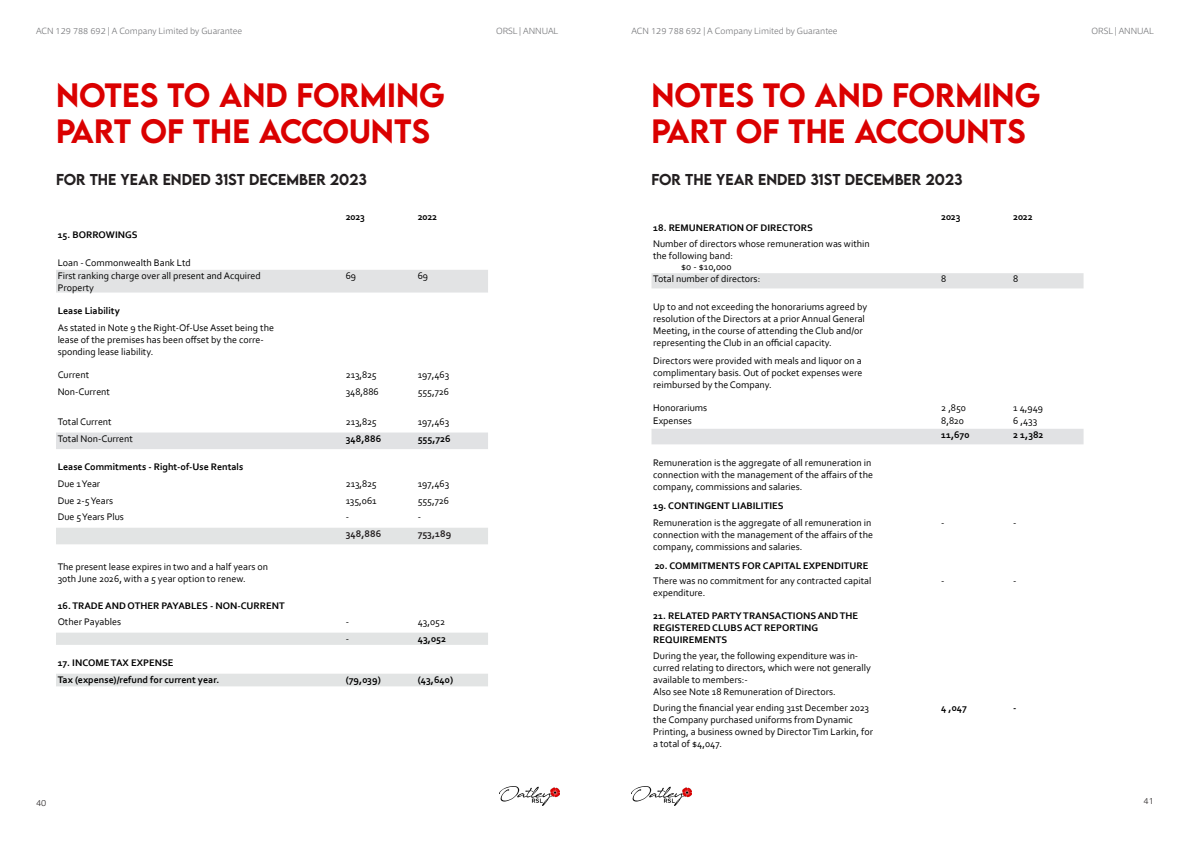
<style>
.page{position:relative;width:1191px;height:842px;background:#fff}
.page>*{position:absolute;margin:0;border:0;box-sizing:border-box;transform-origin:0 0}
.t1{font:500 30px "LEMONMILK";color:#da0000}
.t2{font:500 14px "LEMONMILK";color:#231f20}
.t3{font:10px/12px "Corbel";color:#000}
.t4{font:700 10px/12px "Corbel";color:#000}
.t5{font:700 10px "Corbel";color:#231f20}
.t6{font:200 9px "Qubo";color:#717275}
.t7{font:200 9px "Qubo";color:#231f20}
</style>
<div class="page">
<img style="left:500px;top:787px;width:59px;height:19px">
<img style="left:631px;top:787px;width:60px;height:19px">
<div style="left:56px;top:270px;width:432px;height:23px;background:#e2e3e4"></div>
<div style="left:56px;top:432px;width:432px;height:17px;background:#e1e2e4"></div>
<svg style="left:56px;top:528px;width:432px;height:158px"></svg>
<div style="left:651px;top:273px;width:432px;height:15px;background:#e2e3e4"></div>
<div style="left:651px;top:429px;width:432px;height:15px;background:#e1e2e4"></div>
<p class="t6" style="left:36px;top:25px;width:207px">ACN 129 788 692 | A Company Limited by Guarantee</p>
<p class="t6" style="left:496px;top:25px;width:64px">ORSL | ANNUAL</p>
<p class="t1" style="left:56px;top:76px;width:68px">NOTES</p>
<p class="t1" style="left:167px;top:76px;width:253px">TO AND FORMING</p>
<p class="t1" style="left:56px;top:112px;width:20px">PART</p>
<p class="t1" style="left:140px;top:112px;width:141px">OF THE ACC</p>
<p class="t1" style="left:322px;top:112px;width:69px">OUNTS</p>
<p class="t2" style="left:56px;top:170px;width:85px">FOR THE YEAR</p>
<p class="t2" style="left:163px;top:170px;width:108px">EN DED 31ST DECEM</p>
<p class="t2" style="left:299px;top:170px;width:69px">BER 2023</p>
<p class="t4" style="left:346px;top:210px;width:21px">2023</p>
<p class="t4" style="left:418px;top:210px;width:21px">2022</p>
<p class="t4" style="left:58px;top:228px;width:81px">15. BORROWINGS</p>
<p class="t3" style="left:58px;top:257px;width:135px">Loan - Commonwealth Bank Ltd</p>
<p class="t3" style="left:58px;top:269px;width:205px">First ranking charge over all present and Acquired<br>Property</p>
<p class="t3" style="left:346px;top:269px;width:12px">69</p>
<p class="t3" style="left:418px;top:269px;width:12px">69</p>
<p class="t4" style="left:58px;top:304px;width:64px">Lease Liability</p>
<p class="t3" style="left:58px;top:321px;width:218px">As stated in Note 9 the Right-Of-Use Asset being the lease of the premises has been offset by the corre&shy;sponding lease liability.</p>
<p class="t3" style="left:58px;top:368px;width:33px">Current</p>
<p class="t3" style="left:346px;top:368px;width:33px">213,825</p>
<p class="t3" style="left:418px;top:368px;width:33px">197,463</p>
<p class="t3" style="left:58px;top:385px;width:54px">Non-Current</p>
<p class="t3" style="left:346px;top:385px;width:35px">348,886</p>
<p class="t3" style="left:418px;top:385px;width:33px">555,726</p>
<p class="t3" style="left:58px;top:415px;width:56px">Total Current</p>
<p class="t3" style="left:346px;top:415px;width:33px">213,825</p>
<p class="t3" style="left:418px;top:415px;width:33px">197,463</p>
<p class="t3" style="left:58px;top:432px;width:77px">Total Non-Current</p>
<p class="t4" style="left:346px;top:432px;width:37px">348,886</p>
<p class="t4" style="left:418px;top:432px;width:35px">555,726</p>
<p class="t4" style="left:58px;top:461px;width:187px">Lease Commitments - Right-of-Use Rentals</p>
<p class="t3" style="left:58px;top:477px;width:44px">Due 1 Year</p>
<p class="t3" style="left:346px;top:477px;width:33px">213,825</p>
<p class="t3" style="left:418px;top:477px;width:33px">197,463</p>
<p class="t3" style="left:58px;top:494px;width:57px">Due 2-5 Years</p>
<p class="t3" style="left:346px;top:494px;width:33px">135,061</p>
<p class="t3" style="left:418px;top:494px;width:33px">555,726</p>
<p class="t3" style="left:58px;top:511px;width:68px">Due 5 Years Plus</p>
<p class="t3" style="left:346px;top:511px;width:5px">-</p>
<p class="t3" style="left:418px;top:511px;width:5px">-</p>
<p class="t5" style="left:346px;top:527px;width:37px">348,886</p>
<p class="t5" style="left:418px;top:527px;width:35px">753,189</p>
<p class="t3" style="left:58px;top:560px;width:212px">The present lease expires in two and a half years on<br>30th June 2026, with a 5 year option to renew.</p>
<p class="t4" style="left:58px;top:600px;width:228px">16. TRADE AND OTHER PAYABLES - NON-CURRENT</p>
<p class="t3" style="left:58px;top:615px;width:65px">Other Payables</p>
<p class="t3" style="left:346px;top:615px;width:5px">-</p>
<p class="t3" style="left:418px;top:615px;width:29px">43,052</p>
<p class="t3" style="left:346px;top:632px;width:5px">-</p>
<p class="t4" style="left:418px;top:632px;width:30px">43,052</p>
<p class="t4" style="left:58px;top:657px;width:117px">17. INCOME TAX EXPENSE</p>
<p class="t4" style="left:58px;top:673px;width:163px">Tax (expense)/refund for current year.</p>
<p class="t4" style="left:346px;top:673px;width:37px">(79,039)</p>
<p class="t4" style="left:418px;top:673px;width:37px">(43,640)</p>
<p class="t6" style="left:631px;top:25px;width:207px">ACN 129 788 692 | A Company Limited by Guarantee</p>
<p class="t6" style="left:1091px;top:25px;width:64px">ORSL | ANNUAL</p>
<p class="t1" style="left:651px;top:76px;width:68px">NOTES</p>
<p class="t1" style="left:762px;top:76px;width:253px">TO AND FORMING</p>
<p class="t1" style="left:651px;top:112px;width:20px">PART</p>
<p class="t1" style="left:736px;top:112px;width:141px">OF THE ACC</p>
<p class="t1" style="left:918px;top:112px;width:69px">OUNTS</p>
<p class="t2" style="left:651px;top:170px;width:85px">FOR THE YEAR</p>
<p class="t2" style="left:758px;top:170px;width:108px">EN DED 31ST DECEM</p>
<p class="t2" style="left:894px;top:170px;width:69px">BER 2023</p>
<p class="t4" style="left:941px;top:210px;width:21px">2023</p>
<p class="t4" style="left:1013px;top:210px;width:21px">2022</p>
<p class="t4" style="left:653px;top:221px;width:161px">18. REMUNERATION OF DIRECTORS</p>
<p class="t3" style="left:653px;top:237px;width:218px">Number of directors whose remuneration was within the following band:</p>
<p class="t3" style="left:681px;top:260px;width:52px">$0 - $10,000</p>
<p class="t3" style="left:653px;top:273px;width:109px">Total number of directors:</p>
<p class="t3" style="left:941px;top:273px;width:7px">8</p>
<p class="t3" style="left:1013px;top:273px;width:7px">8</p>
<p class="t3" style="left:653px;top:300px;width:216px">Up to and not exceeding the honorariums agreed by resolution of the Directors at a prior Annual General Meeting, in the course of attending the Club and/or representing the Club in an official capacity.</p>
<p class="t3" style="left:653px;top:355px;width:211px;text-align:justify">Directors were provided with meals and liquor on a complimentary basis. Out of pocket expenses were reimbursed by the Company.</p>
<p class="t3" style="left:653px;top:402px;width:56px">Honorariums</p>
<p class="t3" style="left:941px;top:402px;width:26px">2 ,850</p>
<p class="t3" style="left:1013px;top:402px;width:31px">1 4,949</p>
<p class="t3" style="left:653px;top:414px;width:40px">Expenses</p>
<p class="t3" style="left:941px;top:414px;width:24px">8,820</p>
<p class="t3" style="left:1013px;top:414px;width:26px">6 ,433</p>
<p class="t4" style="left:941px;top:428px;width:30px">11,670</p>
<p class="t4" style="left:1013px;top:428px;width:32px">2 1,382</p>
<p class="t3" style="left:653px;top:456px;width:221px">Remuneration is the aggregate of all remuneration in connection with the management of the affairs of the company, commissions and salaries.</p>
<p class="t4" style="left:653px;top:500px;width:132px">19. CONTINGENT LIABILITIES</p>
<p class="t3" style="left:653px;top:516px;width:221px">Remuneration is the aggregate of all remuneration in connection with the management of the affairs of the company, commissions and salaries.</p>
<p class="t3" style="left:941px;top:516px;width:5px">-</p>
<p class="t3" style="left:1013px;top:516px;width:5px">-</p>
<p class="t4" style="left:655px;top:560px;width:215px">20. COMMITMENTS FOR CAPITAL EXPENDITURE</p>
<p class="t3" style="left:653px;top:574px;width:220px">There was no commitment for any contracted capital expenditure.</p>
<p class="t3" style="left:941px;top:574px;width:5px">-</p>
<p class="t3" style="left:1013px;top:574px;width:5px">-</p>
<p class="t4" style="left:653px;top:609px;width:206px">21. RELATED PARTY TRANSACTIONS AND THE<br>REGISTERED CLUBS ACT REPORTING</p>
<p class="t4" style="left:653px;top:633px;width:75px">REQUIREMENTS</p>
<p class="t3" style="left:653px;top:649px;width:219px">During the year, the following expenditure was in&shy;curred relating to directors, which were not generally available to members:-</p>
<p class="t3" style="left:653px;top:685px;width:184px">Also see Note 18 Remuneration of Directors.</p>
<p class="t3" style="left:653px;top:701px;width:217px">During the financial year ending 31st December 2023 the Company purchased uniforms from Dynamic</p>
<p class="t3" style="left:653px;top:725px;width:221px">Printing, a business owned by Director Tim Larkin, for</p>
<p class="t3" style="left:653px;top:737px;width:71px">a total of $4,047.</p>
<p class="t4" style="left:941px;top:701px;width:27px">4 ,047</p>
<p class="t4" style="left:1013px;top:701px;width:5px">-</p>
<p class="t7" style="left:36px;top:797px;width:12px">40</p>
<p class="t7" style="left:1143px;top:795px;width:12px">41</p>
</div>
